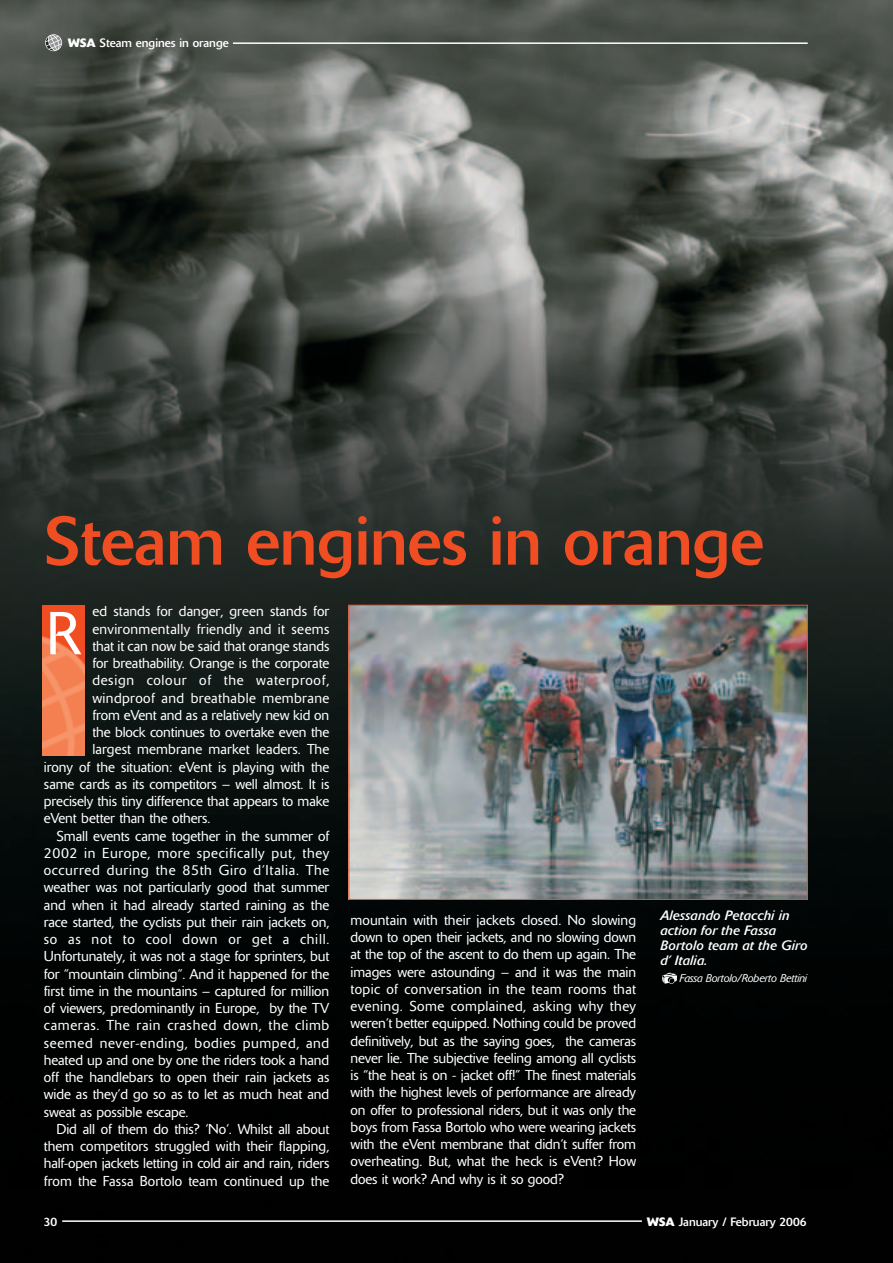
<style>
.page{position:relative;width:893px;height:1263px;background:#fff}
.page>*{position:absolute;margin:0;border:0;box-sizing:border-box;transform-origin:0 0}
.t1{font:67.5px "Delta";color:#f04d22}
.t2{font:300 60px "Delta";color:#fff}
.t3{font:300 14.25px/17.2px "Delta";letter-spacing:-.005em;color:#fff;text-align:justify}
.t4{font:300 14.25px "Delta";letter-spacing:.045em;color:#fff}
.t5{font:300 14.25px "Delta";letter-spacing:.05em;color:#fff}
.t6{font:300 14.25px "Delta";letter-spacing:.02em;color:#fff}
.t7{font:300 14.25px "Delta";letter-spacing:.03em;color:#fff}
.t8{font:italic 13.5px/15px "Delta";color:#fff}
.t9{font:12px "Delta";color:#fff}
.t10{font:italic 300 11.25px "Delta";letter-spacing:-.01em;color:#fff}
.s1{font-weight:700}
</style>
<div class="page">
<img style="left:1px;top:1px;width:892px;height:1261px">
<hr style="left:62px;top:1220px;width:580px;height:2px;background:#fff">
<hr style="left:233px;top:42px;width:575px;height:2px;background:#fff">
<svg style="left:46px;top:35px;width:16px;height:16px"></svg>
<img style="left:42px;top:605px;width:43px;height:151px">
<img style="left:350px;top:607px;width:456px;height:291px">
<div style="left:348px;top:605px;width:460px;height:295px;border:1px solid #f04d22"></div>
<svg style="left:662px;top:973px;width:15px;height:11px"></svg>
<p class="t9" style="left:68px;top:38px;width:162px"><span class="s1">WSA</span> Steam engines in orange</p>
<h1 class="t1" style="left:44px;top:517px;width:721px">Steam engines in orange</h1>
<p class="t3" style="left:92px;top:604px;width:238px">ed stands for danger, green stands for</p>
<p class="t6" style="left:92px;top:623px;width:238px">environmentally friendly and it seems</p>
<p class="t3" style="left:92px;top:639px;width:238px">that it can now be said that orange stands</p>
<p class="t3" style="left:92px;top:656px;width:239px">for breathability. Orange is the corporate</p>
<p class="t5" style="left:92px;top:675px;width:238px">design colour of the waterproof,</p>
<p class="t7" style="left:92px;top:692px;width:238px">windproof and breathable membrane</p>
<p class="t3" style="left:92px;top:708px;width:239px">from eVent and as a relatively new kid on</p>
<p class="t3" style="left:92px;top:725px;width:238px">the block continues to overtake even the</p>
<p class="t3" style="left:92px;top:742px;width:238px">largest membrane market leaders. The</p>
<p class="t3" style="left:44px;top:759px;width:287px">irony of the situation: eVent is playing with the</p>
<p class="t3" style="left:44px;top:777px;width:287px">same cards as its competitors – well almost. It is</p>
<p class="t3" style="left:44px;top:794px;width:287px">precisely this tiny difference that appears to make</p>
<p class="t3" style="left:44px;top:811px;width:168px">eVent better than the others.</p>
<p class="t3" style="left:57px;top:828px;width:274px">Small events came together in the summer of</p>
<p class="t4" style="left:44px;top:848px;width:287px">2002 in Europe, more specifically put, they</p>
<p class="t5" style="left:44px;top:865px;width:287px">occurred during the 85th Giro d‘Italia. The</p>
<p class="t3" style="left:44px;top:880px;width:287px">weather was not particularly good that summer</p>
<p class="t3" style="left:44px;top:897px;width:287px">and when it had already started raining as the</p>
<p class="t3" style="left:44px;top:915px;width:287px">race started, the cyclists put their rain jackets on,</p>
<p class="t5" style="left:44px;top:934px;width:287px">so as not to cool down or get a chill.</p>
<p class="t3" style="left:44px;top:949px;width:287px">Unfortunately, it was not a stage for sprinters, but</p>
<p class="t3" style="left:44px;top:966px;width:287px">for “mountain climbing“. And it happened for the</p>
<p class="t3" style="left:44px;top:984px;width:287px">first time in the mountains – captured for million</p>
<p class="t3" style="left:44px;top:1001px;width:287px">of viewers, predominantly in Europe, by the TV</p>
<p class="t4" style="left:44px;top:1020px;width:287px">cameras. The rain crashed down, the climb</p>
<p class="t4" style="left:44px;top:1037px;width:287px">seemed never-ending, bodies pumped, and</p>
<p class="t3" style="left:44px;top:1053px;width:287px">heated up and one by one the riders took a hand</p>
<p class="t3" style="left:44px;top:1070px;width:287px">off the handlebars to open their rain jackets as</p>
<p class="t3" style="left:44px;top:1087px;width:287px">wide as they‘d go so as to let as much heat and</p>
<p class="t3" style="left:44px;top:1104px;width:146px">sweat as possible escape.</p>
<p class="t3" style="left:57px;top:1122px;width:274px">Did all of them do this? ‘No‘. Whilst all about</p>
<p class="t3" style="left:44px;top:1139px;width:287px">them competitors struggled with their flapping,</p>
<p class="t3" style="left:44px;top:1156px;width:287px">half-open jackets letting in cold air and rain, riders</p>
<p class="t3" style="left:44px;top:1173px;width:287px">from the Fassa Bortolo team continued up the</p>
<h2 class="t2" style="left:46px;top:612px;width:36px">R</h2>
<p class="t3" style="left:351px;top:913px;width:287px">mountain with their jackets closed. No slowing down to open their jackets, and no slowing down at the top of the ascent to do them up again. The images were astounding – and it was the main topic of conversation in the team rooms that evening. Some complained, asking why they weren‘t better equipped. Nothing could be proved definitively, but as the saying goes, the cameras never lie. The subjective feeling among all cyclists is “the heat is on - jacket off!” The finest materials with the highest levels of performance are already on offer to professional riders, but it was only the boys from Fassa Bortolo who were wearing jackets with the eVent membrane that didn‘t suffer from overheating. But, what the heck is eVent? How does it work? And why is it so good?</p>
<p class="t8" style="left:660px;top:909px;width:149px">Alessando Petacchi in action for the Fassa<br>Bortolo team at the Giro d’ Italia.</p>
<p class="t10" style="left:680px;top:973px;width:129px">Fassa Bortolo/Roberto Bettini</p>
<p class="t9" style="left:44px;top:1217px;width:15px">30</p>
<p class="t9" style="left:647px;top:1217px;width:161px"><span class="s1">WSA</span> January / February 2006</p>
</div>
